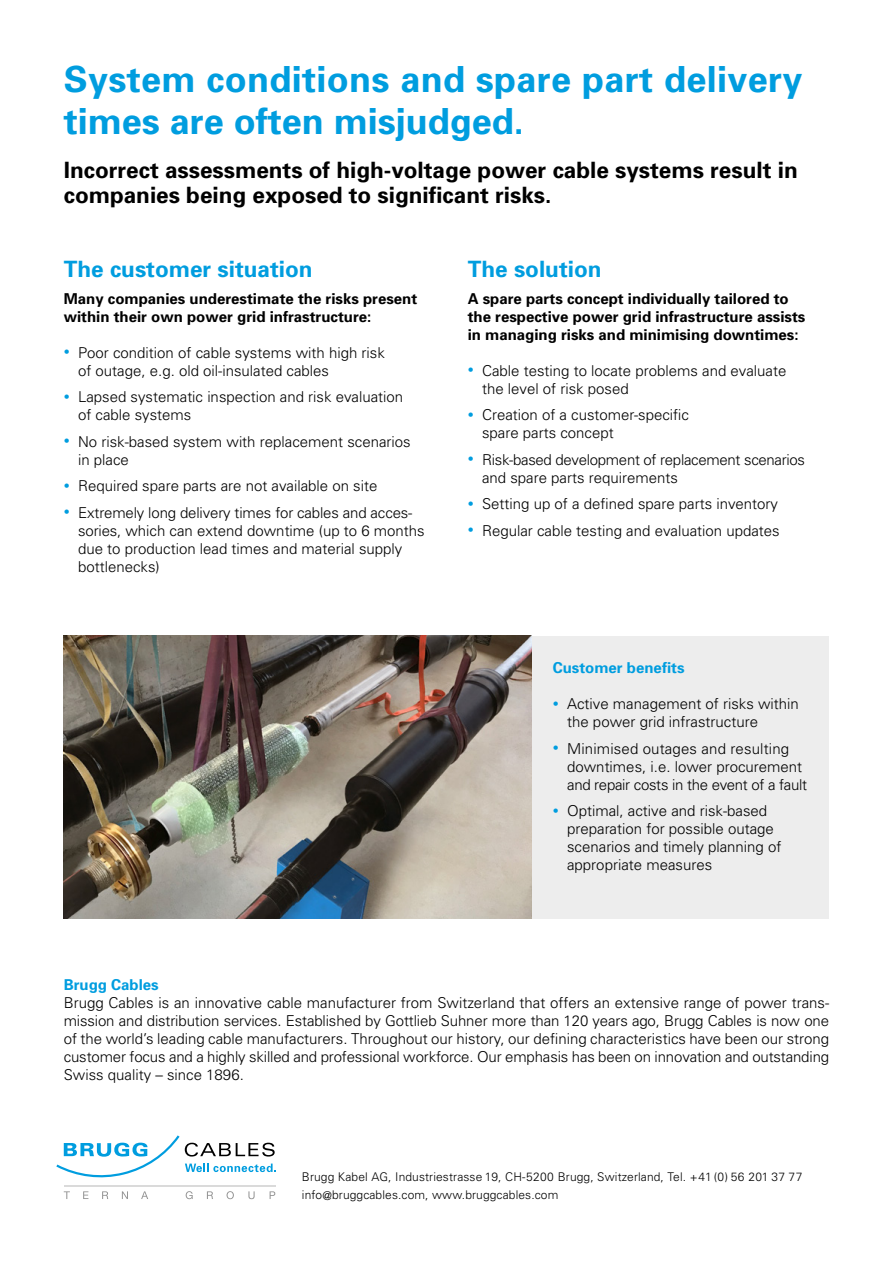
<style>
.page{position:relative;width:893px;height:1263px;background:#fff}
.page>*{position:absolute;margin:0;border:0;box-sizing:border-box;transform-origin:0 0}
.t1{font:700 36px/42px "Univers";letter-spacing:.01em;color:#009ddf}
.t2{font:700 22.5px/25.5px "Univers";color:#000}
.t3{font:700 22.5px "Univers";color:#009ddf}
.t4{font:300 15px/18px "Univers";color:#000}
.t5{font:700 15px/18px "Univers";color:#000}
.t6{font:300 15px/18px "Univers";letter-spacing:-.02em;color:#000}
.t7{font:700 15px "Univers";color:#009ddf}
.t8{font:300 12px/18px "Univers";letter-spacing:.01em;color:#000}
.s1{font-size:12px;color:#009ddf}
</style>
<div class="page">
<hr style="left:64px;top:1185px;width:211px;height:2px;background:#dadada">
<svg style="left:56px;top:1135px;width:219px;height:43px"></svg>
<svg style="left:64px;top:1191px;width:6px;height:8px"></svg>
<svg style="left:83px;top:1191px;width:5px;height:8px"></svg>
<svg style="left:102px;top:1191px;width:6px;height:8px"></svg>
<svg style="left:122px;top:1191px;width:6px;height:8px"></svg>
<svg style="left:141px;top:1191px;width:7px;height:8px"></svg>
<svg style="left:186px;top:1191px;width:7px;height:8px"></svg>
<svg style="left:207px;top:1191px;width:6px;height:8px"></svg>
<svg style="left:227px;top:1191px;width:7px;height:8px"></svg>
<svg style="left:248px;top:1191px;width:7px;height:8px"></svg>
<svg style="left:270px;top:1191px;width:5px;height:8px"></svg>
<div style="left:531px;top:636px;width:298px;height:282px;background:#ededed"></div>
<img style="left:64px;top:636px;width:467px;height:282px">
<h1 class="t1" style="left:64px;top:59px;width:740px">System conditions and spare part delivery times are often misjudged.</h1>
<h2 class="t2" style="left:64px;top:157px;width:735px">Incorrect assessments of high-voltage power cable systems result in companies being exposed to significant risks.</h2>
<h2 class="t3" style="left:64px;top:256px;width:250px">The customer situation</h2>
<p class="t5" style="left:64px;top:289px;width:355px">Many companies underestimate the risks present within their own power grid infrastructure:</p>
<p class="t4" style="left:78px;top:343px;width:308px;text-indent:-14px"><span class="s1">•</span> Poor condition of cable systems with high risk of outage, e.g. old oil-insulated cables</p>
<p class="t4" style="left:78px;top:388px;width:327px;text-indent:-14px"><span class="s1">•</span> Lapsed systematic inspection and risk evaluation of cable systems</p>
<p class="t4" style="left:78px;top:432px;width:334px;text-indent:-14px"><span class="s1">•</span> No risk-based system with replacement scenarios in place</p>
<p class="t4" style="left:64px;top:477px;width:315px"><span class="s1">•</span> Required spare parts are not available on site</p>
<p class="t4" style="left:78px;top:503px;width:348px;text-indent:-14px"><span class="s1">•</span> Extremely long delivery times for cables and acces&shy;sories, which can extend downtime (up to 6 months due to production lead times and material supply bottlenecks)</p>
<h2 class="t3" style="left:468px;top:256px;width:135px">The solution</h2>
<p class="t5" style="left:468px;top:289px;width:339px">A spare parts concept individually tailored to the respective power grid infrastructure assists in managing risks and minimising downtimes:</p>
<p class="t4" style="left:482px;top:361px;width:306px;text-indent:-14px"><span class="s1">•</span> Cable testing to locate problems and evaluate the level of risk posed</p>
<p class="t4" style="left:482px;top:406px;width:209px;text-indent:-14px"><span class="s1">•</span> Creation of a customer-specific spare parts concept</p>
<p class="t6" style="left:482px;top:450px;width:324px;text-indent:-14px"><span class="s1">•</span> Risk-based development of replacement scenarios and spare parts requirements</p>
<p class="t4" style="left:468px;top:495px;width:312px"><span class="s1">•</span> Setting up of a defined spare parts inventory</p>
<p class="t4" style="left:468px;top:521px;width:313px"><span class="s1">•</span> Regular cable testing and evaluation updates</p>
<p class="t7" style="left:553px;top:659px;width:133px">Customer benefits</p>
<p class="t4" style="left:567px;top:695px;width:233px;text-indent:-14px"><span class="s1">•</span> Active management of risks within the power grid infrastructure</p>
<p class="t4" style="left:567px;top:739px;width:242px;text-indent:-14px"><span class="s1">•</span> Minimised outages and resulting downtimes, i.e. lower procurement and repair costs in the event of a fault</p>
<p class="t4" style="left:567px;top:802px;width:216px;text-indent:-14px"><span class="s1">•</span> Optimal, active and risk-based preparation for possible outage scenarios and timely planning of appropriate measures</p>
<p class="t7" style="left:64px;top:975px;width:97px">Brugg Cables</p>
<p class="t4" style="left:64px;top:994px;width:767px;text-align:justify">Brugg Cables is an innovative cable manufacturer from Switzerland that offers an extensive range of power trans&shy;mission and distribution services. Established by Gottlieb Suhner more than 120 years ago, Brugg Cables is now one of the world’s leading cable manufacturers. Throughout our history, our defining characteristics have been our strong customer focus and a highly skilled and professional workforce. Our emphasis has been on innovation and outstanding Swiss quality – since 1896.</p>
<p class="t8" style="left:302px;top:1168px;width:502px">Brugg Kabel AG, Industriestrasse 19, CH-5200 Brugg, Switzerland, Tel. +41 (0) 56 201 37 77 info@bruggcables.com, www.bruggcables.com</p>
</div>
